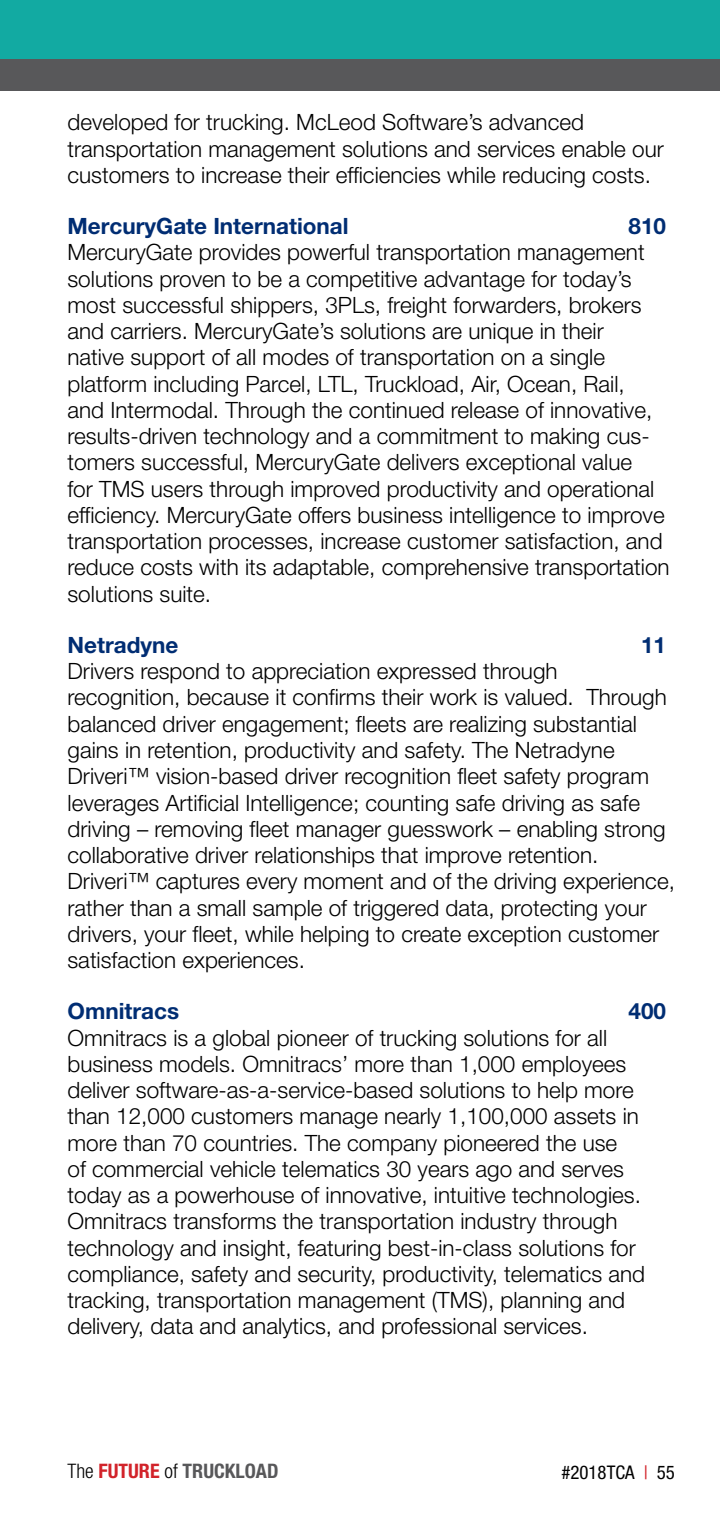
<style>
.page{position:relative;width:720px;height:1530px;background:#fff}
.page>*{position:absolute;margin:0;border:0;box-sizing:border-box;transform-origin:0 0}
.t1{font:300 22.5px/26.2px "Helvetica Neue LT Std";color:#000}
.t2{font:700 22.5px "Helvetica Neue LT Std";color:#002d73}
.t3{font:700 condensed 20px "Helvetica Neue LT Std";color:#58585a}
.t4{font:condensed 18.75px "Helvetica Neue LT Std";color:#000}
.s1{font-weight:300;color:#000}
.s2{color:#d2232a}
</style>
<div class="page">
<div style="left:0;top:0;width:720px;height:83px;background:#12aaa2"></div>
<div style="left:0;top:60px;width:720px;height:31px;background:#58585a"></div>
<p class="t1" style="left:68px;top:109px;width:598px">developed for trucking. McLeod Software’s advanced transportation management solutions and services enable our customers to increase their efficiencies while reducing costs.</p>
<p class="t2" style="left:68px;top:212px;width:283px">MercuryGate International</p>
<p class="t2" style="left:629px;top:212px;width:39px">810</p>
<p class="t1" style="left:68px;top:239px;width:604px">MercuryGate provides powerful transportation management solutions proven to be a competitive advantage for today’s most successful shippers, 3PLs, freight forwarders, brokers and carriers. MercuryGate’s solutions are unique in their<br>native support of all modes of transportation on a single platform including Parcel, LTL, Truckload, Air, Ocean, Rail,<br>and Intermodal. Through the continued release of innovative, results-driven technology and a commitment to making cus&shy;tomers successful, MercuryGate delivers exceptional value<br>for TMS users through improved productivity and operational efficiency. MercuryGate offers business intelligence to improve transportation processes, increase customer satisfaction, and reduce costs with its adaptable, comprehensive transportation solutions suite.</p>
<p class="t2" style="left:68px;top:631px;width:112px">Netradyne</p>
<p class="t2" style="left:641px;top:631px;width:27px">11</p>
<p class="t1" style="left:68px;top:658px;width:609px">Drivers respond to appreciation expressed through recognition, because it confirms their work is valued. Through balanced driver engagement; fleets are realizing substantial gains in retention, productivity and safety. The Netradyne Driveri™ vision-based driver recognition fleet safety program leverages Artificial Intelligence; counting safe driving as safe driving – removing fleet manager guesswork – enabling strong collaborative driver relationships that improve retention.<br>Driveri™ captures every moment and of the driving experience, rather than a small sample of triggered data, protecting your drivers, your fleet, while helping to create exception customer satisfaction experiences.</p>
<p class="t2" style="left:68px;top:997px;width:113px">Omnitracs</p>
<p class="t2" style="left:629px;top:997px;width:39px">400</p>
<p class="t1" style="left:68px;top:1024px;width:579px">Omnitracs is a global pioneer of trucking solutions for all business models. Omnitracs’ more than 1,000 employees deliver software-as-a-service-based solutions to help more than 12,000 customers manage nearly 1,100,000 assets in more than 70 countries. The company pioneered the use<br>of commercial vehicle telematics 30 years ago and serves today as a powerhouse of innovative, intuitive technologies.<br>Omnitracs transforms the transportation industry through technology and insight, featuring best-in-class solutions for compliance, safety and security, productivity, telematics and tracking, transportation management (TMS), planning and delivery, data and analytics, and professional services.</p>
<p class="t3" style="left:68px;top:1459px;width:213px"><span class="s1">The</span> <span class="s2">FUTURE</span> <span class="s1">of</span> TRUCKLOAD</p>
<p class="t4" style="left:561px;top:1461px;width:115px">#2018TCA <span class="s2">|</span> 55</p>
</div>
